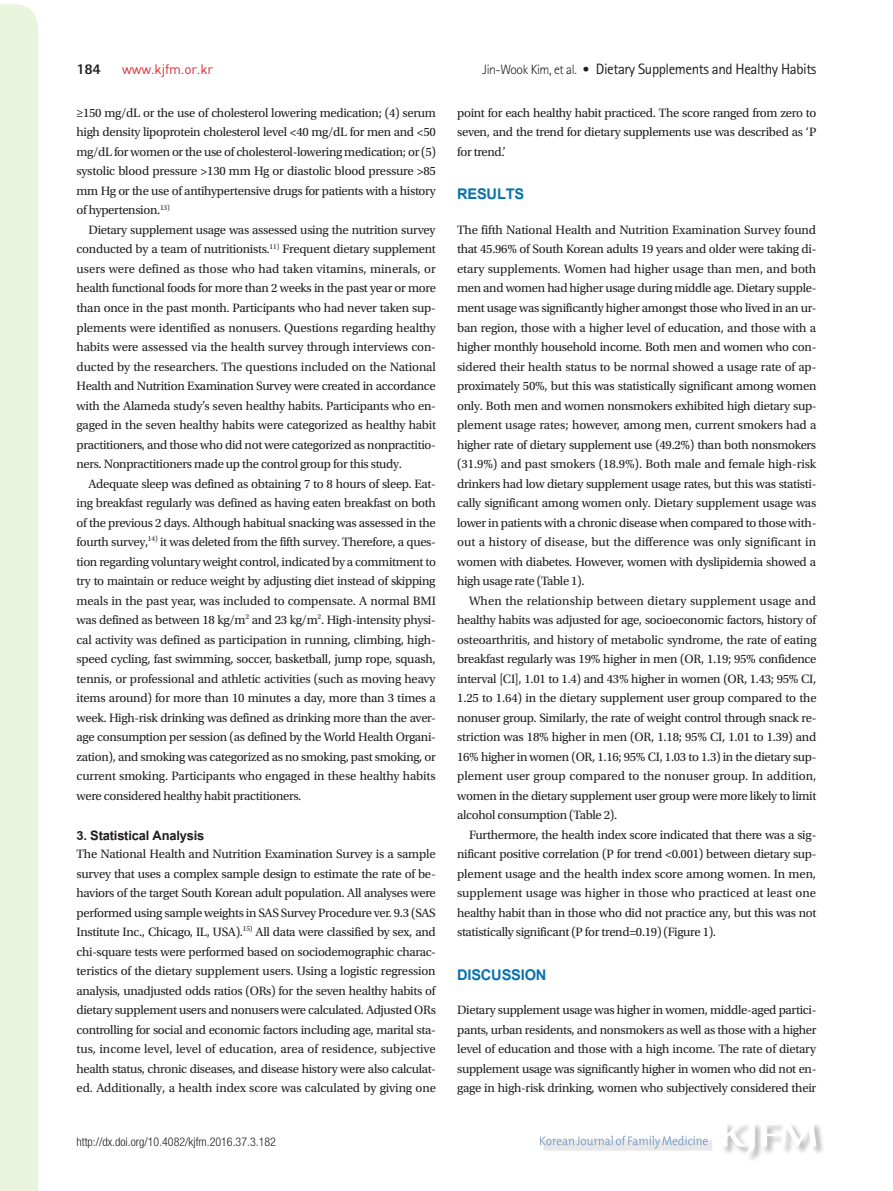
<style>
.page{position:relative;width:893px;height:1191px;background:#fff}
.page>*{position:absolute;margin:0;border:0;box-sizing:border-box;transform-origin:0 0}
.본문-대제목{font:700 20.4px "Utsaah";letter-spacing:-.01em;color:#0872ad}
.본문-중제목{font:700 18px "Utsaah";letter-spacing:-.01em;color:#231f20}
.하시라{font:15px "Rotis Sans Serif Std";letter-spacing:-.03em;color:#231f20}
.t1{font:800 15px "Rotis Sans Serif Std";color:#231f20}
.t2{font:13.5px "Dinreg";letter-spacing:-.01em;color:#e02a30}
.본문{font:12.75px/19.5px "Utopia Std";letter-spacing:-.025em;color:#231f20;text-align:justify}
.t3{font:300 condensed 12px "Helvetica Neue LT Std";color:#231f20}
.s1{font-weight:300;font-size:13.5px}
</style>
<div class="page">
<div style="left:0;top:4px;width:38px;height:1187px;background:#eaf3dc"></div>
<div style="left:721px;top:1122px;width:104px;height:40px;background:#231f20;opacity:.3"></div>
<svg style="left:722px;top:1122px;width:94px;height:32px"></svg>
<div style="left:544px;top:1140px;width:168px;height:10px;background:#e8e8e9"></div>
<svg style="left:540px;top:1135px;width:168px;height:13px"></svg>
<p class="t1" style="left:77px;top:60px;width:26px">184</p>
<p class="t2" style="left:122px;top:61px;width:93px">www.kjfm.or.kr</p>
<p class="하시라" style="left:483px;top:60px;width:335px"><span class="s1">Jin-Wook Kim, et al. •</span> Dietary Supplements and Healthy Habits</p>
<p class="본문" style="left:77px;top:103px;width:361px">≥150 mg/dL or the use of cholesterol lowering medication; (4) serum high density lipoprotein cholesterol level &lt;40 mg/dL for men and &lt;50 mg/dL for women or the use of cholesterol-lowering medication; or (5) systolic blood pressure &gt;130 mm Hg or diastolic blood pressure &gt;85 mm Hg or the use of antihypertensive drugs for patients with a history of hypertension.<sup>13)</sup></p>
<p class="본문" style="left:77px;top:220px;width:361px;text-indent:12px">Dietary supplement usage was assessed using the nutrition survey conducted by a team of nutritionists.<sup>11)</sup> Frequent dietary supplement users were defined as those who had taken vitamins, minerals, or health functional foods for more than 2 weeks in the past year or more than once in the past month. Participants who had never taken sup&shy;plements were identified as nonusers. Questions regarding healthy habits were assessed via the health survey through interviews con&shy;ducted by the researchers. The questions included on the National Health and Nutrition Examination Survey were created in accordance with the Alameda study’s seven healthy habits. Participants who en&shy;gaged in the seven healthy habits were categorized as healthy habit practitioners, and those who did not were categorized as nonpractitio&shy;ners. Nonpractitioners made up the control group for this study.</p>
<p class="본문" style="left:77px;top:474px;width:361px;text-indent:12px">Adequate sleep was defined as obtaining 7 to 8 hours of sleep. Eat&shy;ing breakfast regularly was defined as having eaten breakfast on both of the previous 2 days. Although habitual snacking was assessed in the fourth survey,<sup>14)</sup> it was deleted from the fifth survey. Therefore, a ques&shy;tion regarding voluntary weight control, indicated by a commitment to try to maintain or reduce weight by adjusting diet instead of skipping meals in the past year, was included to compensate. A normal BMI was defined as between 18 kg/m<sup>2</sup> and 23 kg/m<sup>2</sup>. High-intensity physi&shy;cal activity was defined as participation in running, climbing, high&shy;speed cycling, fast swimming, soccer, basketball, jump rope, squash, tennis, or professional and athletic activities (such as moving heavy items around) for more than 10 minutes a day, more than 3 times a week. High-risk drinking was defined as drinking more than the aver&shy;age consumption per session (as defined by the World Health Organi&shy;zation), and smoking was categorized as no smoking, past smoking, or current smoking. Participants who engaged in these healthy habits were considered healthy habit practitioners.</p>
<p class="본문-중제목" style="left:77px;top:827px;width:129px">3. Statistical Analysis</p>
<p class="본문" style="left:77px;top:844px;width:361px">The National Health and Nutrition Examination Survey is a sample survey that uses a complex sample design to estimate the rate of be&shy;haviors of the target South Korean adult population. All analyses were performed using sample weights in SAS Survey Procedure ver. 9.3 (SAS Institute Inc., Chicago, IL, USA).<sup>15)</sup> All data were classified by sex, and chi-square tests were performed based on sociodemographic charac&shy;teristics of the dietary supplement users. Using a logistic regression analysis, unadjusted odds ratios (ORs) for the seven healthy habits of dietary supplement users and nonusers were calculated. Adjusted ORs controlling for social and economic factors including age, marital sta&shy;tus, income level, level of education, area of residence, subjective health status, chronic diseases, and disease history were also calculat&shy;ed. Additionally, a health index score was calculated by giving one</p>
<p class="t3" style="left:77px;top:1134px;width:201px">http://dx.doi.org/10.4082/kjfm.2016.37.3.182</p>
<p class="본문" style="left:457px;top:103px;width:361px">point for each healthy habit practiced. The score ranged from zero to seven, and the trend for dietary supplements use was described as ‘P for trend.’</p>
<p class="본문-대제목" style="left:457px;top:184px;width:69px">RESULTS</p>
<p class="본문" style="left:457px;top:220px;width:361px">The fifth National Health and Nutrition Examination Survey found that 45.96% of South Korean adults 19 years and older were taking di&shy;etary supplements. Women had higher usage than men, and both men and women had higher usage during middle age. Dietary supple&shy;ment usage was significantly higher amongst those who lived in an ur&shy;ban region, those with a higher level of education, and those with a higher monthly household income. Both men and women who con&shy;sidered their health status to be normal showed a usage rate of ap&shy;proximately 50%, but this was statistically significant among women only. Both men and women nonsmokers exhibited high dietary sup&shy;plement usage rates; however, among men, current smokers had a higher rate of dietary supplement use (49.2%) than both nonsmokers (31.9%) and past smokers (18.9%). Both male and female high-risk drinkers had low dietary supplement usage rates, but this was statisti&shy;cally significant among women only. Dietary supplement usage was lower in patients with a chronic disease when compared to those with&shy;out a history of disease, but the difference was only significant in women with diabetes. However, women with dyslipidemia showed a high usage rate (Table 1).</p>
<p class="본문" style="left:457px;top:591px;width:361px;text-indent:12px">When the relationship between dietary supplement usage and healthy habits was adjusted for age, socioeconomic factors, history of osteoarthritis, and history of metabolic syndrome, the rate of eating breakfast regularly was 19% higher in men (OR, 1.19; 95% confidence interval [CI], 1.01 to 1.4) and 43% higher in women (OR, 1.43; 95% CI, 1.25 to 1.64) in the dietary supplement user group compared to the nonuser group. Similarly, the rate of weight control through snack re&shy;striction was 18% higher in men (OR, 1.18; 95% CI, 1.01 to 1.39) and 16% higher in women (OR, 1.16; 95% CI, 1.03 to 1.3) in the dietary sup&shy;plement user group compared to the nonuser group. In addition, women in the dietary supplement user group were more likely to limit alcohol consumption (Table 2).</p>
<p class="본문" style="left:457px;top:825px;width:361px;text-indent:12px">Furthermore, the health index score indicated that there was a sig&shy;nificant positive correlation (P for trend &lt;0.001) between dietary sup&shy;plement usage and the health index score among women. In men, supplement usage was higher in those who practiced at least one healthy habit than in those who did not practice any, but this was not statistically significant (P for trend=0.19) (Figure 1).</p>
<p class="본문-대제목" style="left:457px;top:964px;width:91px">DISCUSSION</p>
<p class="본문" style="left:457px;top:1000px;width:361px">Dietary supplement usage was higher in women, middle-aged partici&shy;pants, urban residents, and nonsmokers as well as those with a higher level of education and those with a high income. The rate of dietary supplement usage was significantly higher in women who did not en&shy;gage in high-risk drinking, women who subjectively considered their</p>
</div>
